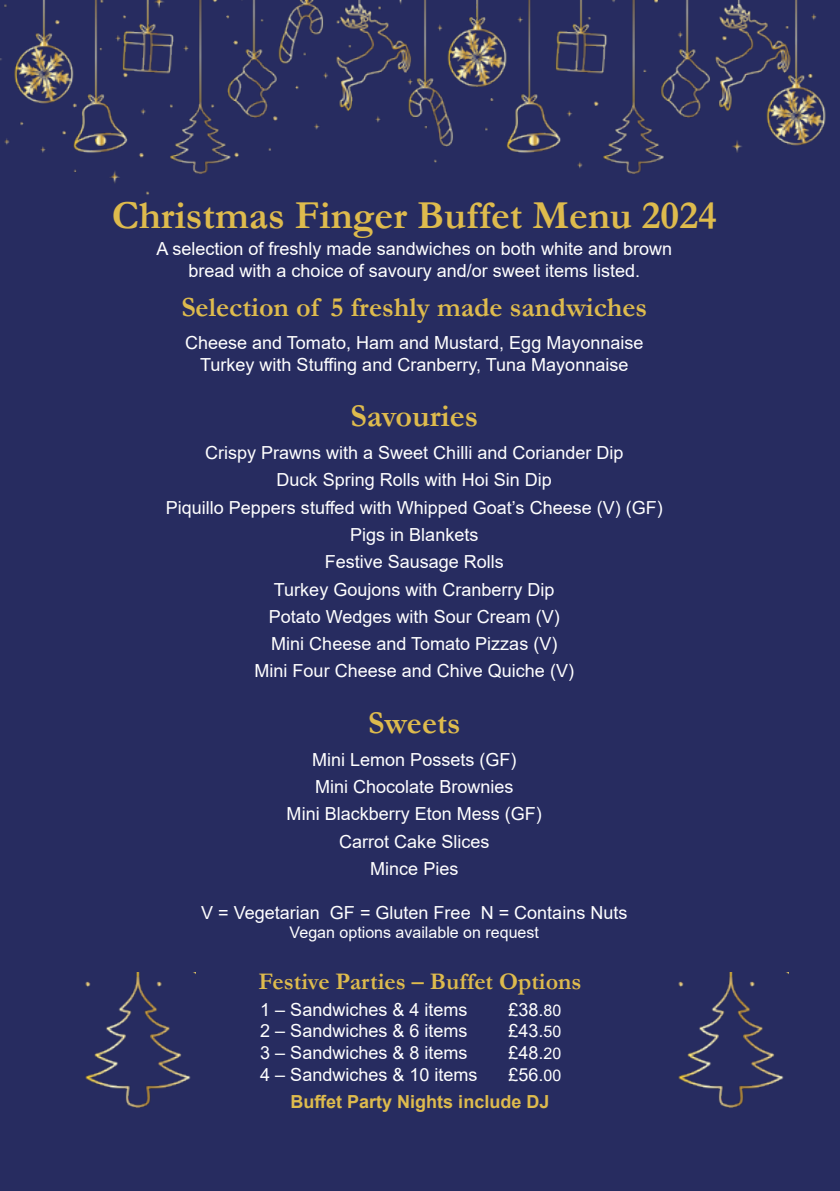
<style>
.page{position:relative;width:840px;height:1191px;background:#fff}
.page>*{position:absolute;margin:0;border:0;box-sizing:border-box;transform-origin:0 0}
.t1{font:700 40px "Garamond";color:#debb4d}
.t2{font:700 32px "Garamond";color:#debb4d}
.t3{font:700 28px "Garamond";color:#debb4d}
.t4{font:700 24px "Garamond";color:#debb4d}
.t5{font:18px/27.2px "Arial";color:#fff;text-align:center}
.t6{font:700 18px/27.2px "Arial";color:#debb4d}
.t7{font:16px "Arial";color:#fff}
.s1{font-size:16px}
.s2{font-weight:400;color:#fff}
.s3{font-weight:400;font-size:16px;color:#fff}
</style>
<div class="page">
<div style="left:0;top:0;width:839px;height:1191px;background:#272c60"></div>
<img style="left:0;top:0;width:826px;height:195px">
<img style="left:85px;top:972px;width:110px;height:136px">
<img style="left:678px;top:972px;width:110px;height:136px">
<h1 class="t1" style="left:112px;top:188px;width:606px">Christmas Finger Buffet Menu 2024</h1>
<p class="t5" style="left:156px;top:238px;width:517px;line-height:21.6px">A selection of freshly made sandwiches on both white and brown bread with a choice of savoury and/or sweet items listed.</p>
<h3 class="t3" style="left:181px;top:288px;width:467px">Selection of 5 freshly made sandwiches</h3>
<p class="t5" style="left:185px;top:332px;width:459px;line-height:21.6px">Cheese and Tomato, Ham and Mustard, Egg Mayonnaise<br>Turkey with Stuffing and Cranberry, Tuna Mayonnaise</p>
<h2 class="t2" style="left:350px;top:394px;width:129px">Savouries</h2>
<p class="t5" style="left:166px;top:439px;width:498px">Crispy Prawns with a Sweet Chilli and Coriander Dip<br>Duck Spring Rolls with Hoi Sin Dip<br>Piquillo Peppers stuffed with Whipped Goat’s Cheese (V) (GF)<br>Pigs in Blankets<br>Festive Sausage Rolls<br>Turkey Goujons with Cranberry Dip<br>Potato Wedges with Sour Cream (V)<br>Mini Cheese and Tomato Pizzas (V)<br>Mini Four Cheese and Chive Quiche (V)</p>
<h2 class="t2" style="left:368px;top:701px;width:94px">Sweets</h2>
<p class="t5" style="left:286px;top:745px;width:257px">Mini Lemon Possets (GF)<br>Mini Chocolate Brownies<br>Mini Blackberry Eton Mess (GF)<br>Carrot Cake Slices<br>Mince Pies</p>
<p class="t5" style="left:201px;top:899px;width:427px">V = Vegetarian GF = Gluten Free N = Contains Nuts</p>
<p class="t7" style="left:289px;top:921px;width:251px">Vegan options available on request</p>
<h3 class="t4" style="left:258px;top:964px;width:324px">Festive Parties – Buffet Options</h3>
<p class="t5" style="left:260px;top:995px;width:209px">1 – Sandwiches &amp; 4 items</p>
<p class="t5" style="left:508px;top:995px;width:54px">£38.<span class="s1">80</span></p>
<p class="t5" style="left:260px;top:1017px;width:209px">2 – Sandwiches &amp; 6 items</p>
<p class="t5" style="left:508px;top:1017px;width:54px">£43.<span class="s1">50</span></p>
<p class="t5" style="left:260px;top:1039px;width:209px">3 – Sandwiches &amp; 8 items</p>
<p class="t5" style="left:508px;top:1039px;width:54px">£48.<span class="s1">20</span></p>
<p class="t5" style="left:260px;top:1060px;width:219px">4 – Sandwiches &amp; 10 items</p>
<p class="t6" style="left:290px;top:1061px;width:272px;text-indent:218px"><span class="s2">£56.</span><span class="s3">00<br></span>Buffet Party Nights include DJ</p>
</div>
